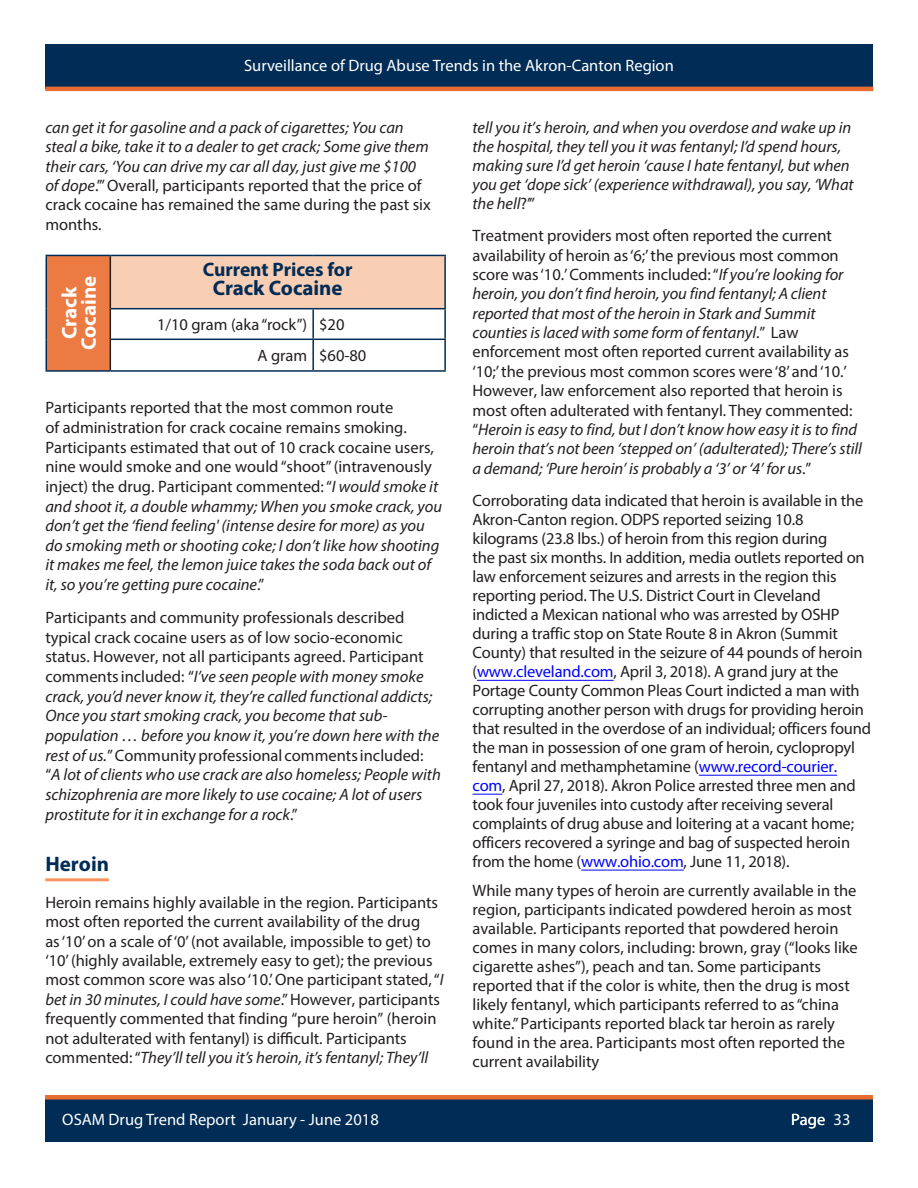
<style>
.page{position:relative;width:918px;height:1188px;background:#fff}
.page>*{position:absolute;margin:0;border:0;box-sizing:border-box;transform-origin:0 0}
.Paragraph_Body_Text{font:700 21px "Myriad Pro";color:#002c55}
.Paragraph_Body_Text-2{font:700 21px/19.4px "Myriad Pro";color:#fff;text-align:center}
.Paragraph_Body_Text-3{font:700 19.5px "Myriad Pro";color:#002c55}
.Paragraph_Body_Text-4{font:16.5px/18.9px "Myriad Pro";letter-spacing:-.005em;color:#231f20}
.Paragraph_Body_Text-5{font:italic 16.5px/19.6px "Myriad Pro";color:#231f20}
.t1{font:16.5px "Myriad Pro";color:#fff}
.s1{font-style:normal}
.s2{font-style:italic}
.s3{color:#00f}
</style>
<div class="page">
<div style="left:45px;top:44px;width:828px;height:45px;background:#002c55"></div>
<hr style="left:45px;top:87px;width:828px;height:4px;background:#e86d33">
<div style="left:45px;top:1097px;width:828px;height:45px;background:#002c55"></div>
<div style="left:45px;top:1095px;width:828px;height:5px;background:#e86d33"></div>
<hr style="left:45px;top:878px;width:64px;height:3px;background:#f7945d">
<div style="left:46px;top:255px;width:64px;height:116px;background:#eb7b43"></div>
<div style="left:110px;top:255px;width:335px;height:54px;background:#f8ceb4"></div>
<hr style="left:110px;top:256px;width:1px;height:53px;background:#231f20">
<hr style="left:110px;top:309px;width:1px;height:30px;background:#231f20">
<hr style="left:110px;top:339px;width:1px;height:31px;background:#231f20">
<hr style="left:46px;top:255px;width:64px;height:1px;background:#002c55">
<hr style="left:46px;top:256px;width:1px;height:53px;background:#002c55">
<hr style="left:46px;top:309px;width:1px;height:30px;background:#002c55">
<hr style="left:46px;top:339px;width:1px;height:31px;background:#002c55">
<hr style="left:46px;top:370px;width:64px;height:2px;background:#002c55">
<hr style="left:110px;top:255px;width:203px;height:1px;background:#002c55">
<hr style="left:313px;top:255px;width:133px;height:1px;background:#002c55">
<hr style="left:444px;top:256px;width:2px;height:52px;background:#002c55">
<hr style="left:111px;top:308px;width:202px;height:1px;background:#002c55">
<hr style="left:313px;top:308px;width:133px;height:1px;background:#002c55">
<hr style="left:312px;top:309px;width:2px;height:30px;background:#002c55">
<hr style="left:444px;top:309px;width:2px;height:30px;background:#002c55">
<hr style="left:111px;top:339px;width:202px;height:1px;background:#002c55">
<hr style="left:313px;top:339px;width:133px;height:1px;background:#002c55">
<hr style="left:312px;top:340px;width:2px;height:30px;background:#002c55">
<hr style="left:444px;top:340px;width:2px;height:30px;background:#002c55">
<hr style="left:110px;top:370px;width:203px;height:2px;background:#002c55">
<hr style="left:313px;top:370px;width:133px;height:2px;background:#002c55">
<hr style="left:477px;top:680px;width:137px;height:1px;background:#00f">
<hr style="left:699px;top:775px;width:138px;height:1px;background:#00f">
<svg style="left:473px;top:794px;width:29px;height:1px"></svg>
<hr style="left:581px;top:870px;width:103px;height:1px;background:#00f">
<p class="t1" style="left:244px;top:55px;width:431px">Surveillance of Drug Abuse Trends in the Akron-Canton Region</p>
<p class="Paragraph_Body_Text-5" style="left:45px;top:118px;width:387px">can get it for gasoline and a pack of cigarettes; You can steal a bike, take it to a dealer to get crack; Some give them their cars, ‘You can drive my car all day, just give me $100 of dope<span class="s1">.’” Overall, participants reported that the price of crack cocaine has remained the same during the past six months.</span></p>
<p class="Paragraph_Body_Text-2" style="left:59px;top:350px;width:76px;rotate:-90deg">Crack<br>Cocaine</p>
<p class="Paragraph_Body_Text-3" style="left:203px;top:257px;width:151px">Current Prices for</p>
<p class="Paragraph_Body_Text" style="left:213px;top:275px;width:131px">Crack Cocaine</p>
<p class="Paragraph_Body_Text-4" style="left:157px;top:315px;width:152px">1/10 gram (aka “rock”)</p>
<p class="Paragraph_Body_Text-4" style="left:319px;top:315px;width:27px">$20</p>
<p class="Paragraph_Body_Text-4" style="left:258px;top:346px;width:51px">A gram</p>
<p class="Paragraph_Body_Text-4" style="left:319px;top:346px;width:49px">$60-80</p>
<p class="Paragraph_Body_Text-5" style="left:45px;top:398px;width:398px"><span class="s1">Participants reported that the most common route<br>of administration for crack cocaine remains smoking.<br>Participants estimated that out of 10 crack cocaine users, nine would smoke and one would “shoot” (intravenously inject) the drug. Participant commented: “</span>I would smoke it and shoot it, a double whammy; When you smoke crack, you don’t get the ‘fiend feeling' (intense desire for more) as you do smoking meth or shooting coke; I don’t like how shooting it makes me feel, the lemon juice takes the soda back out of it, so you’re getting pure cocaine<span class="s1">.”</span></p>
<p class="Paragraph_Body_Text-5" style="left:45px;top:608px;width:397px"><span class="s1">Participants and community professionals described typical crack cocaine users as of low socio-economic status. However, not all participants agreed. Participant comments included: “</span>I’ve seen people with money smoke crack, you’d never know it, they’re called functional addicts; Once you start smoking crack, you become that sub&shy;population … before you know it, you’re down here with the rest of us.<span class="s1">” Community professional comments included: “</span>A lot of clients who use crack are also homeless; People with schizophrenia are more likely to use cocaine; A lot of users prostitute for it in exchange for a rock<span class="s1">.”</span></p>
<p class="Paragraph_Body_Text" style="left:45px;top:850px;width:65px">Heroin</p>
<p class="Paragraph_Body_Text-4" style="left:45px;top:893px;width:400px;line-height:19.4px">Heroin remains highly available in the region. Participants most often reported the current availability of the drug as‘10’on a scale of‘0’(not available, impossible to get) to ‘10’(highly available, extremely easy to get); the previous most common score was also‘10.’One participant stated, “<span class="s2">I bet in 30 minutes, I could have some</span>.” However, participants frequently commented that finding “pure heroin” (heroin not adulterated with fentanyl) is difficult. Participants commented: “<span class="s2">They’ll tell you it’s heroin, it’s fentanyl; They’ll</span></p>
<p class="Paragraph_Body_Text-5" style="left:472px;top:118px;width:383px;line-height:18.9px">tell you it’s heroin, and when you overdose and wake up in the hospital, they tell you it was fentanyl; I’d spend hours, making sure I’d get heroin ‘cause I hate fentanyl, but when you get ‘dope sick’ (experience withdrawal), you say, ‘What the hell<span class="s1">?’”</span></p>
<p class="Paragraph_Body_Text-4" style="left:472px;top:226px;width:391px;line-height:19.4px">Treatment providers most often reported the current availability of heroin as‘6;’the previous most common score was ‘10.’ Comments included:“<span class="s2">If you’re looking for heroin, you don’t find heroin, you find fentanyl; A client reported that most of the heroin in Stark and Summit counties is laced with some form of fentanyl</span>.” Law enforcement most often reported current availability as ‘10;’the previous most common scores were ‘8’and ‘10.’ However, law enforcement also reported that heroin is most often adulterated with fentanyl. They commented: “<span class="s2">Heroin is easy to find, but I don’t know how easy it is to find heroin that’s not been ‘stepped on’ (adulterated); There’s still a demand; ‘Pure heroin’ is probably a ‘3’ or ‘4’ for us</span>.”</p>
<p class="Paragraph_Body_Text-4" style="left:472px;top:491px;width:400px">Corroborating data indicated that heroin is available in the Akron-Canton region. ODPS reported seizing 10.8 kilograms (23.8 lbs.) of heroin from this region during<br>the past six months. In addition, media outlets reported on law enforcement seizures and arrests in the region this reporting period. The U.S. District Court in Cleveland indicted a Mexican national who was arrested by OSHP during a traffic stop on State Route 8 in Akron (Summit County) that resulted in the seizure of 44 pounds of heroin (<span class="s3">www.cleveland.com</span>, April 3, 2018). A grand jury at the Portage County Common Pleas Court indicted a man with corrupting another person with drugs for providing heroin that resulted in the overdose of an individual; officers found the man in possession of one gram of heroin, cyclopropyl fentanyl and methamphetamine (<span class="s3">www.record-courier. com</span>, April 27, 2018). Akron Police arrested three men and took four juveniles into custody after receiving several complaints of drug abuse and loitering at a vacant home; officers recovered a syringe and bag of suspected heroin from the home (<span class="s3">www.ohio.com</span>, June 11, 2018).</p>
<p class="Paragraph_Body_Text-4" style="left:472px;top:881px;width:387px">While many types of heroin are currently available in the region, participants indicated powdered heroin as most available. Participants reported that powdered heroin comes in many colors, including: brown, gray (“looks like cigarette ashes”), peach and tan. Some participants reported that if the color is white, then the drug is most likely fentanyl, which participants referred to as“china white.” Participants reported black tar heroin as rarely found in the area. Participants most often reported the current availability</p>
<p class="t1" style="left:239px;top:1108px;width:130px">January-June 2013</p>
<p class="t1" style="left:62px;top:1109px;width:318px">OSAM Drug Trend Report January - June 2018</p>
<p class="t1" style="left:791px;top:1109px;width:61px">Page 33</p>
</div>
